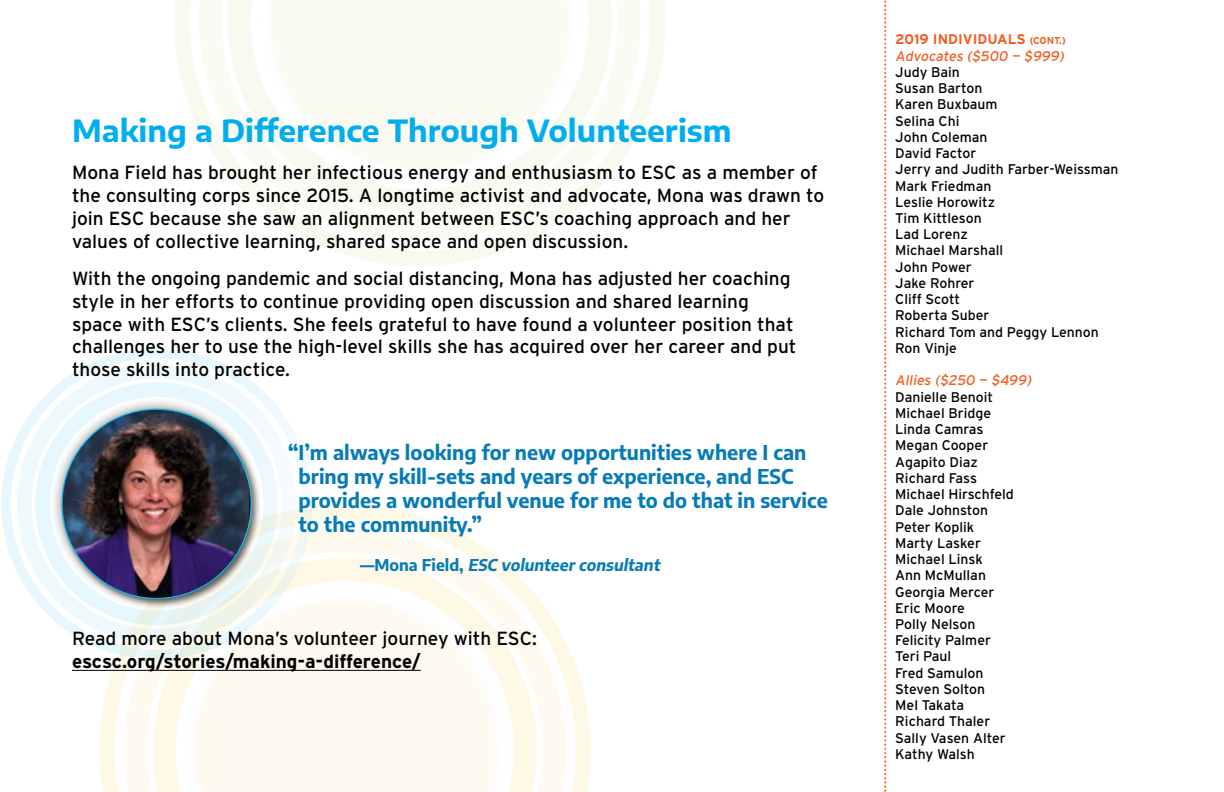
<style>
.page{position:relative;width:1224px;height:792px;background:#fff}
.page>*{position:absolute;margin:0;border:0;box-sizing:border-box;transform-origin:0 0}
.t1{font:700 30px "Encode Sans Semi Expanded";color:#00aeef}
.t2{font:700 20px/24px "Encode Sans";color:#077bb6}
.t3{font:19px/22.8px "Interstate";color:#000}
.t4{font:700 19px "Interstate";color:#000}
.t5{font:italic 700 16px "Encode Sans";color:#077bb6}
.t6{font:14px/16.2px "Interstate";color:#000}
.t7{font:italic 14px/16.2px "Interstate";color:#f15d22}
.s1{font-style:normal}
.s2{font-weight:700;font-style:normal}
.s3{font-weight:700;font-style:normal;font-size:10px}
</style>
<div class="page">
<svg style="left:73px;top:504px;width:518px;height:288px"></svg>
<svg style="left:118px;top:523px;width:454px;height:269px;fill:#fefaef"></svg>
<svg style="left:174px;top:579px;width:342px;height:213px"></svg>
<svg style="left:174px;top:0;width:491px;height:266px"></svg>
<svg style="left:228px;top:0;width:384px;height:213px"></svg>
<div style="left:250px;top:0;width:340px;height:190px;background:#fbfbf4"></div>
<svg style="left:269px;top:66px;width:301px;height:105px"></svg>
<div style="left:17px;top:364px;width:279px;height:280px;border:15px solid #00aeef;border-radius:50%"></div>
<div style="left:1px;top:348px;width:311px;height:311px;border:10px solid #00aeef;border-radius:50%"></div>
<div style="left:35px;top:382px;width:243px;height:243px;border:15px solid #00aeef;border-radius:50%"></div>
<div style="left:49px;top:397px;width:215px;height:214px;background:#000;opacity:.5"></div>
<img style="left:62px;top:409px;width:189px;height:189px;border-radius:95px">
<hr style="left:72px;top:670px;width:349px;height:1px;background:#000">
<svg style="left:884px;top:0;width:2px;height:792px"></svg>
<h1 class="t1" style="left:72px;top:106px;width:661px">Making a Difference Through Volunteerism</h1>
<p class="t3" style="left:72px;top:161px;width:754px">Mona Field has brought her infectious energy and enthusiasm to ESC as a member of the consulting corps since 2015. A longtime activist and advocate, Mona was drawn to join ESC because she saw an alignment between ESC’s coaching approach and her values of collective learning, shared space and open discussion.</p>
<p class="t3" style="left:72px;top:267px;width:726px">With the ongoing pandemic and social distancing, Mona has adjusted her coaching style in her efforts to continue providing open discussion and shared learning space with ESC’s clients. She feels grateful to have found a volunteer position that challenges her to use the high-level skills she has acquired over her career and put those skills into practice.</p>
<p class="t2" style="left:298px;top:440px;width:531px;text-indent:-10px">“I’m always looking for new opportunities where I can bring my skill-sets and years of experience, and ESC provides a wonderful venue for me to do that in service to the community.”</p>
<p class="t5" style="left:360px;top:553px;width:305px"><span class="s1">— M o n a F i e l d ,</span> ESC volunteer consultant</p>
<p class="t3" style="left:72px;top:627px;width:466px">Read more about Mona’s volunteer journey with ESC:</p>
<p class="t4" style="left:72px;top:651px;width:350px">escsc.org/stories/making-a-difference/</p>
<p class="t7" style="left:895px;top:31px;width:173px"><span class="s2">2019 INDIVIDUALS</span> <span class="s3">(CONT.)<br></span>Advocates ($500 — $999)</p>
<p class="t6" style="left:895px;top:64px;width:225px">Judy Bain<br>Susan Barton<br>Karen Buxbaum<br>Selina Chi<br>John Coleman<br>David Factor<br>Jerry and Judith Farber-Weissman<br>Mark Friedman<br>Leslie Horowitz<br>Tim Kittleson<br>Lad Lorenz<br>Michael Marshall<br>John Power<br>Jake Rohrer<br>Cliff Scott<br>Roberta Suber<br>Richard Tom and Peggy Lennon<br>Ron Vinje</p>
<p class="t7" style="left:895px;top:372px;width:140px">Allies ($250 — $499)</p>
<p class="t6" style="left:895px;top:389px;width:120px">Danielle Benoit<br>Michael Bridge<br>Linda Camras<br>Megan Cooper<br>Agapito Diaz<br>Richard Fass<br>Michael Hirschfeld<br>Dale Johnston<br>Peter Koplik<br>Marty Lasker<br>Michael Linsk<br>Ann McMullan<br>Georgia Mercer<br>Eric Moore<br>Polly Nelson<br>Felicity Palmer<br>Teri Paul<br>Fred Samulon<br>Steven Solton<br>Mel Takata<br>Richard Thaler<br>Sally Vasen Alter<br>Kathy Walsh</p>
</div>
